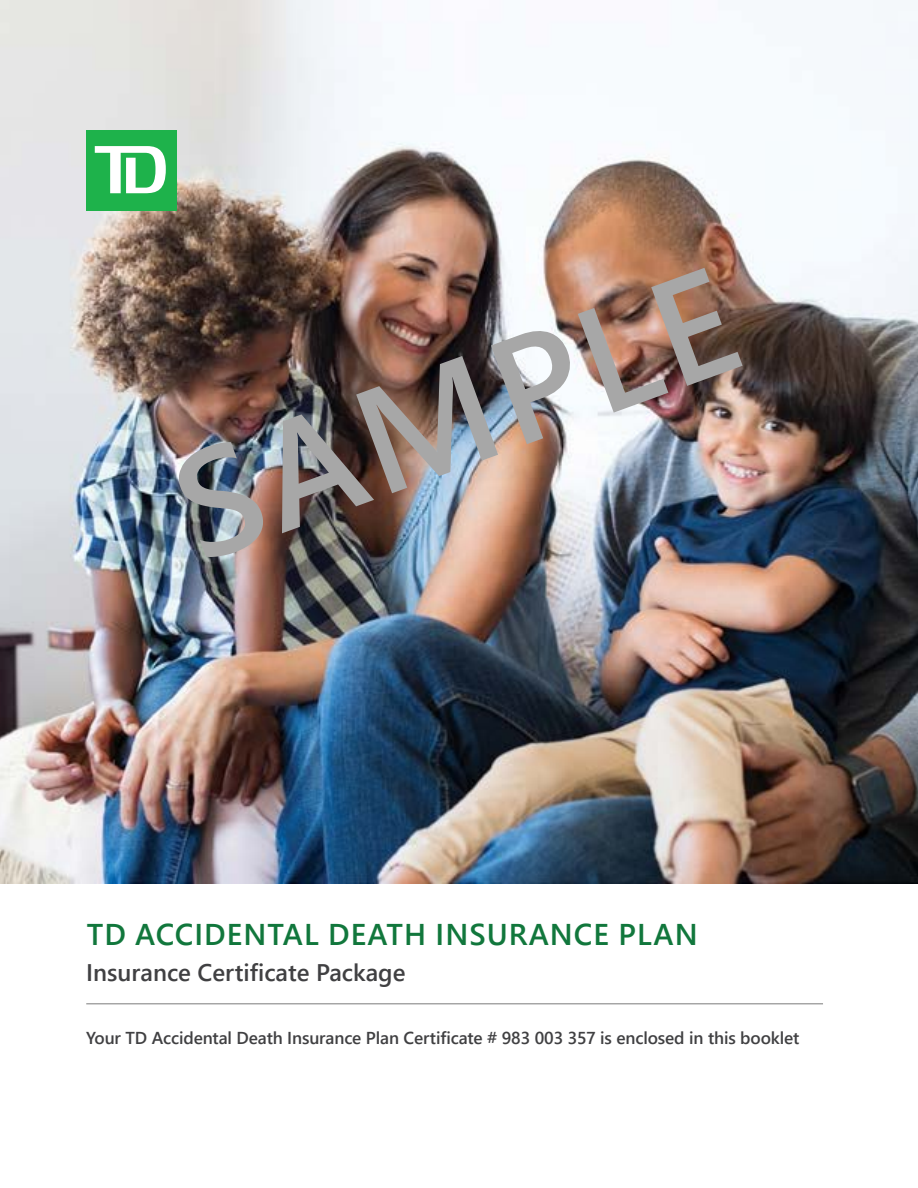
<style>
.page{position:relative;width:918px;height:1188px;background:#fff}
.page>*{position:absolute;margin:0;border:0;box-sizing:border-box;transform-origin:0 0}
.t1{font:150px "Webly Sleek UI Semibold";color:#a7a7a7}
.t2{font:30px "Webly Sleek UI Semibold";letter-spacing:.035em;color:#11773c}
.t3{font:24px "Webly Sleek UI Semibold";color:#404042}
.t4{font:17.25px "Webly Sleek UI Semibold";letter-spacing:-.01em;color:#404042}
</style>
<div class="page">
<hr style="left:86px;top:1003px;width:737px;height:1px;background:#7a7a7a">
<img style="left:0;top:0;width:918px;height:884px">
<div style="left:86px;top:131px;width:91px;height:80px;background:#1eb24b"></div>
<svg style="left:95px;top:146px;width:71px;height:47px"></svg>
<h1 class="t1" style="left:143px;top:407px;width:585px;rotate:-20deg">SAM PLE</h1>
<h1 class="t2" style="left:87px;top:912px;width:612px">TD ACCIDENTAL DEATH INSURANCE PLAN</h1>
<h2 class="t3" style="left:86px;top:954px;width:321px">Insurance Certificate Package</h2>
<p class="t4" style="left:86px;top:1025px;width:715px">Your TD Accidental Death Insurance Plan Certificate # 983 003 357 is enclosed in this booklet</p>
</div>
